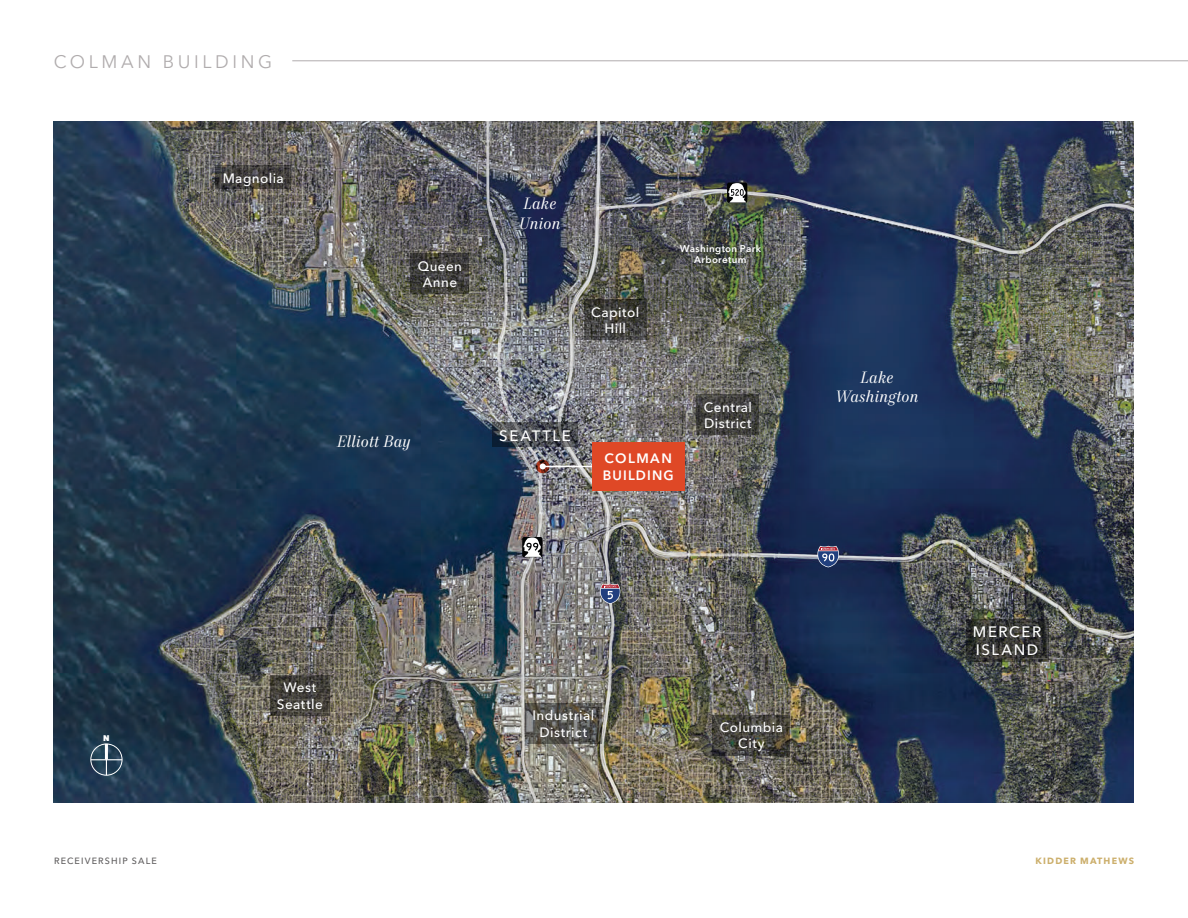
<style>
.page{position:relative;width:1188px;height:918px;background:#fff}
.page>*{position:absolute;margin:0;border:0;box-sizing:border-box;transform-origin:0 0}
.t1{font:18px "Avenir Next LT Pro";letter-spacing:.2em;color:#b0acad}
.Water_-_White_2023{font:italic 16.5px/19.5px "Mort Modern 08";letter-spacing:.01em;color:#fff;text-align:center}
.Bigger_City_-_White_2023{font:500 15px/18px "Avenir Next LT Pro";letter-spacing:.11em;color:#fff}
.Smaller_Town_-_White_2023{font:500 13.5px/16.5px "Avenir Next LT Pro";letter-spacing:.03em;color:#fff;text-align:center}
.Subject_Property_Label_-_White_2023{font:600 13.5px/16.5px "Avenir Next LT Pro";letter-spacing:.09em;color:#fff}
.Parks_-_White_2023{font:600 9.75px/11.2px "Avenir Next LT Pro";letter-spacing:.035em;color:#fff;text-align:center}
.t2{font:500 9px "Avenir Next LT Pro";letter-spacing:.125em;color:#5f5d5e}
.t3{font:700 9px "Avenir Next LT Pro";letter-spacing:.13em;color:#ccaf6c}
.t4{font:800 8.25px "Avenir Next LT Pro";color:#fff}
</style>
<div class="page">
<img style="left:54px;top:122px;width:1080px;height:681px">
<img style="left:557px;top:121px;width:67px;height:682px">
<img style="left:604px;top:520px;width:530px;height:121px">
<svg style="left:817px;top:546px;width:22px;height:21px"></svg>
<svg style="left:600px;top:584px;width:20px;height:20px"></svg>
<img style="left:596px;top:183px;width:538px;height:72px">
<svg style="left:546px;top:423px;width:32px;height:24px"></svg>
<svg style="left:966px;top:619px;width:82px;height:43px;background:#363633"></svg>
<svg style="left:270px;top:675px;width:60px;height:41px;background:#44413b"></svg>
<svg style="left:697px;top:395px;width:62px;height:40px;background:#43423f"></svg>
<svg style="left:713px;top:715px;width:77px;height:40px;background:#46443d"></svg>
<svg style="left:584px;top:300px;width:62px;height:40px;background:#41413d"></svg>
<svg style="left:411px;top:254px;width:58px;height:40px;background:#3f3e3b"></svg>
<svg style="left:216px;top:166px;width:75px;height:23px;background:#423f3d"></svg>
<div style="left:90px;top:744px;width:32px;height:32px;border:1px solid #fff;border-radius:50%"></div>
<hr style="left:105px;top:744px;width:3px;height:16px;background:#fff">
<hr style="left:91px;top:759px;width:31px;height:1px;background:#fff">
<svg style="left:106px;top:760px;width:1px;height:15px"></svg>
<svg style="left:546px;top:703px;width:56px;height:41px;background:#55544f"></svg>
<svg style="left:536px;top:460px;width:13px;height:13px"></svg>
<hr style="left:543px;top:466px;width:122px;height:1px;background:#fff">
<img style="left:485px;top:121px;width:61px;height:682px">
<div style="left:592px;top:442px;width:93px;height:49px;background:#df4826"></div>
<hr style="left:292px;top:61px;width:896px;height:1px;background:#b0acad">
<h1 class="t1" style="left:54px;top:51px;width:220px">COLMAN BUILDING</h1>
<p class="t4" style="left:103px;top:733px;width:8px">N</p>
<p class="Smaller_Town_-_White_2023" style="left:223px;top:170px;width:63px">Magnolia</p>
<p class="Smaller_Town_-_White_2023" style="left:418px;top:258px;width:46px">Queen<br>Anne</p>
<p class="Water_-_White_2023" style="left:336px;top:433px;width:76px">Elliott Bay</p>
<p class="Water_-_White_2023" style="left:519px;top:195px;width:43px;text-align:left">Lake<br>Union</p>
<p class="Smaller_Town_-_White_2023" style="left:591px;top:303px;width:49px">Capitol<br>Hill</p>
<p class="Parks_-_White_2023" style="left:680px;top:243px;width:83px">Washington Park<br>Arboretum</p>
<p class="Bigger_City_-_White_2023" style="left:499px;top:426px;width:73px">SEATTLE</p>
<p class="Subject_Property_Label_-_White_2023" style="left:603px;top:450px;width:72px">COLMAN<br>BUILDING</p>
<p class="Smaller_Town_-_White_2023" style="left:704px;top:399px;width:50px;text-align:left">Central<br>District</p>
<p class="Water_-_White_2023" style="left:835px;top:368px;width:85px">Lake<br>Washington</p>
<p class="Smaller_Town_-_White_2023" style="left:277px;top:679px;width:48px">West<br>Seattle</p>
<p class="Smaller_Town_-_White_2023" style="left:533px;top:707px;width:63px">Industrial<br>District</p>
<p class="Smaller_Town_-_White_2023" style="left:720px;top:719px;width:65px">Columbia<br>City</p>
<p class="Bigger_City_-_White_2023" style="left:973px;top:623px;width:70px">MERCER<br>ISLAND</p>
<p class="t2" style="left:54px;top:855px;width:104px">RECEIVERSHIP SALE</p>
<p class="t3" style="left:1036px;top:855px;width:100px">KIDDER MATHEWS</p>
</div>
